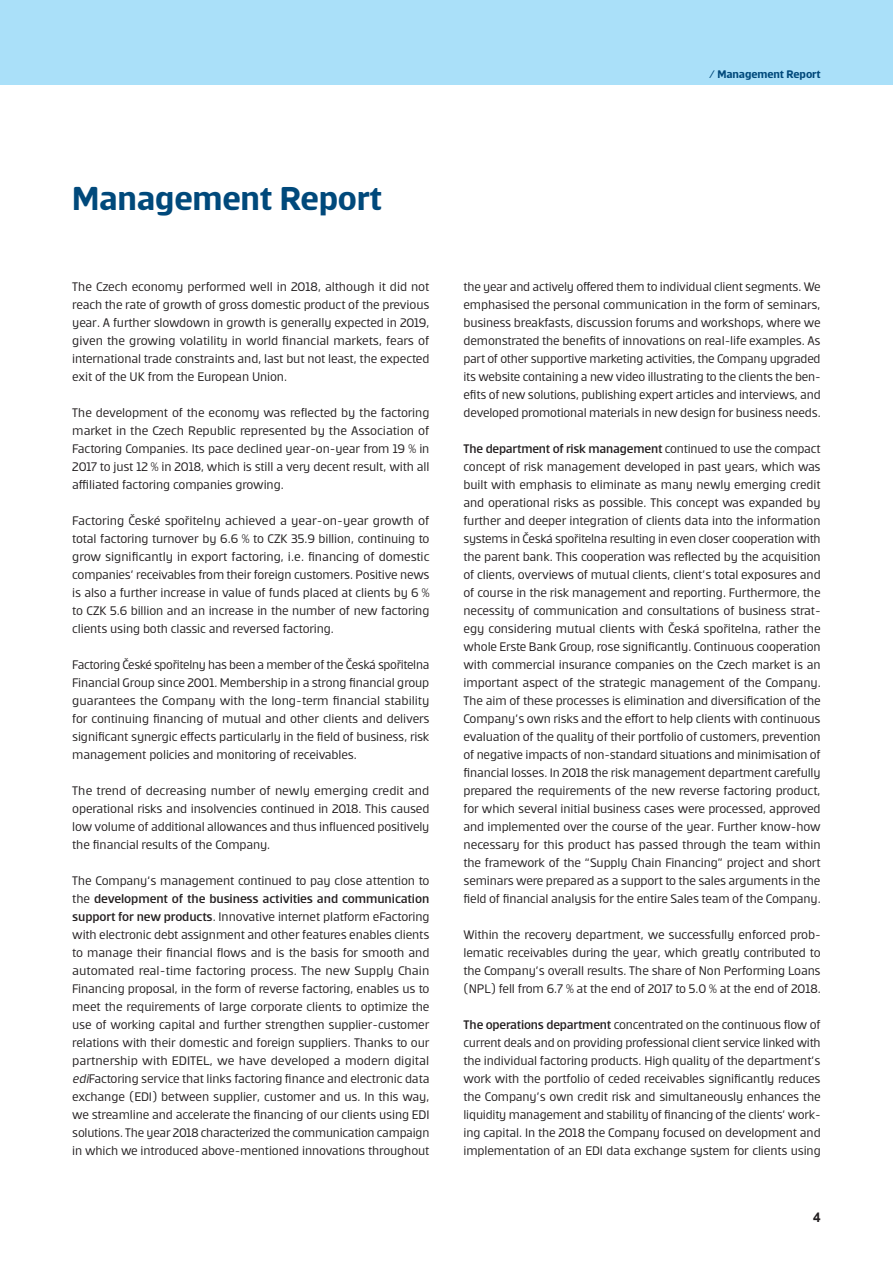
<style>
.page{position:relative;width:893px;height:1263px;background:#fff}
.page>*{position:absolute;margin:0;border:0;box-sizing:border-box;transform-origin:0 0}
.cza_Nadpis_1{font:700 36px "Erste";letter-spacing:-.01em;color:#00497b}
._10_czf_Text{font:13.5px/18px "Erste";letter-spacing:-.01em;color:#231f20;text-align:justify}
.t1{font:700 13.5px "Arial";color:#231f20}
.t2{font:700 12px "Erste";letter-spacing:-.01em;color:#00497b}
.s1{font-weight:500}
.s2{font-style:italic}
</style>
<div class="page">
<div style="left:0;top:0;width:893px;height:85px;background:#aae0f9"></div>
<p class="t2" style="left:709px;top:68px;width:113px">/ Management Report</p>
<p class="cza_Nadpis_1" style="left:72px;top:180px;width:311px">Management Report</p>
<p class="_10_czf_Text" style="left:72px;top:277px;width:359px">The Czech economy performed well in 2018, although it did not reach the rate of growth of gross domestic product of the previous year. A further slowdown in growth is generally expected in 2019, given the growing volatility in world financial markets, fears of international trade constraints and, last but not least, the expected exit of the UK from the European Union.</p>
<p class="_10_czf_Text" style="left:72px;top:403px;width:359px">The development of the economy was reflected by the factoring market in the Czech Republic represented by the Association of Factoring Companies. Its pace declined year-on-year from 19 % in 2017 to just 12 % in 2018, which is still a very decent result, with all affiliated factoring companies growing.</p>
<p class="_10_czf_Text" style="left:72px;top:511px;width:359px">Factoring České spořitelny achieved a year-on-year growth of total factoring turnover by 6.6 % to CZK 35.9 billion, continuing to grow significantly in export factoring, i.e. financing of domestic companies’ receivables from their foreign customers. Positive news is also a further increase in value of funds placed at clients by 6 % to CZK 5.6 billion and an increase in the number of new factoring clients using both classic and reversed factoring.</p>
<p class="_10_czf_Text" style="left:72px;top:655px;width:359px">Factoring České spořitelny has been a member of the Česká spořitelna Financial Group since 2001. Membership in a strong financial group guarantees the Company with the long-term financial stability for continuing financing of mutual and other clients and delivers significant synergic effects particularly in the field of business, risk management policies and monitoring of receivables.</p>
<p class="_10_czf_Text" style="left:72px;top:781px;width:359px">The trend of decreasing number of newly emerging credit and operational risks and insolvencies continued in 2018. This caused low volume of additional allowances and thus influenced positively the financial results of the Company.</p>
<p class="_10_czf_Text" style="left:72px;top:871px;width:359px">The Company‘s management continued to pay close attention to the <span class="s1">development of the business activities and communication support for new products</span>. Innovative internet platform eFactoring with electronic debt assignment and other features enables clients to manage their financial flows and is the basis for smooth and automated real-time factoring process. The new Supply Chain Financing proposal, in the form of reverse factoring, enables us to meet the requirements of large corporate clients to optimize the use of working capital and further strengthen supplier-customer relations with their domestic and foreign suppliers. Thanks to our partnership with EDITEL, we have developed a modern digital <span class="s2">edi</span>Factoring service that links factoring finance and electronic data exchange (EDI) between supplier, customer and us. In this way, we streamline and accelerate the financing of our clients using EDI solutions. The year 2018 characterized the communication campaign in which we introduced above-mentioned innovations throughout</p>
<p class="_10_czf_Text" style="left:463px;top:277px;width:359px">the year and actively offered them to individual client segments. We emphasised the personal communication in the form of seminars, business breakfasts, discussion forums and workshops, where we demonstrated the benefits of innovations on real-life examples. As part of other supportive marketing activities, the Company upgraded its website containing a new video illustrating to the clients the ben&shy;efits of new solutions, publishing expert articles and interviews, and developed promotional materials in new design for business needs.</p>
<p class="_10_czf_Text" style="left:463px;top:439px;width:359px"><span class="s1">The department of risk management</span> continued to use the compact concept of risk management developed in past years, which was built with emphasis to eliminate as many newly emerging credit and operational risks as possible. This concept was expanded by further and deeper integration of clients data into the information systems in Česká spořitelna resulting in even closer cooperation with the parent bank. This cooperation was reflected by the acquisition of clients, overviews of mutual clients, client’s total exposures and of course in the risk management and reporting. Furthermore, the necessity of communication and consultations of business strat&shy;egy considering mutual clients with Česká spořitelna, rather the whole Erste Bank Group, rose significantly. Continuous cooperation with commercial insurance companies on the Czech market is an important aspect of the strategic management of the Company.<br>The aim of these processes is elimination and diversification of the Company’s own risks and the effort to help clients with continuous evaluation of the quality of their portfolio of customers, prevention of negative impacts of non-standard situations and minimisation of financial losses. In 2018 the risk management department carefully prepared the requirements of the new reverse factoring product, for which several initial business cases were processed, approved and implemented over the course of the year. Further know-how necessary for this product has passed through the team within the framework of the “Supply Chain Financing” project and short seminars were prepared as a support to the sales arguments in the field of financial analysis for the entire Sales team of the Company.</p>
<p class="_10_czf_Text" style="left:463px;top:925px;width:359px">Within the recovery department, we successfully enforced prob&shy;lematic receivables during the year, which greatly contributed to the Company’s overall results. The share of Non Performing Loans (NPL) fell from 6.7 % at the end of 2017 to 5.0 % at the end of 2018.</p>
<p class="_10_czf_Text" style="left:463px;top:1015px;width:359px"><span class="s1">The operations department</span> concentrated on the continuous flow of current deals and on providing professional client service linked with the individual factoring products. High quality of the department’s work with the portfolio of ceded receivables significantly reduces the Company’s own credit risk and simultaneously enhances the liquidity management and stability of financing of the clients’ work&shy;ing capital. In the 2018 the Company focused on development and implementation of an EDI data exchange system for clients using</p>
<p class="t1" style="left:813px;top:1207px;width:9px">4</p>
</div>
